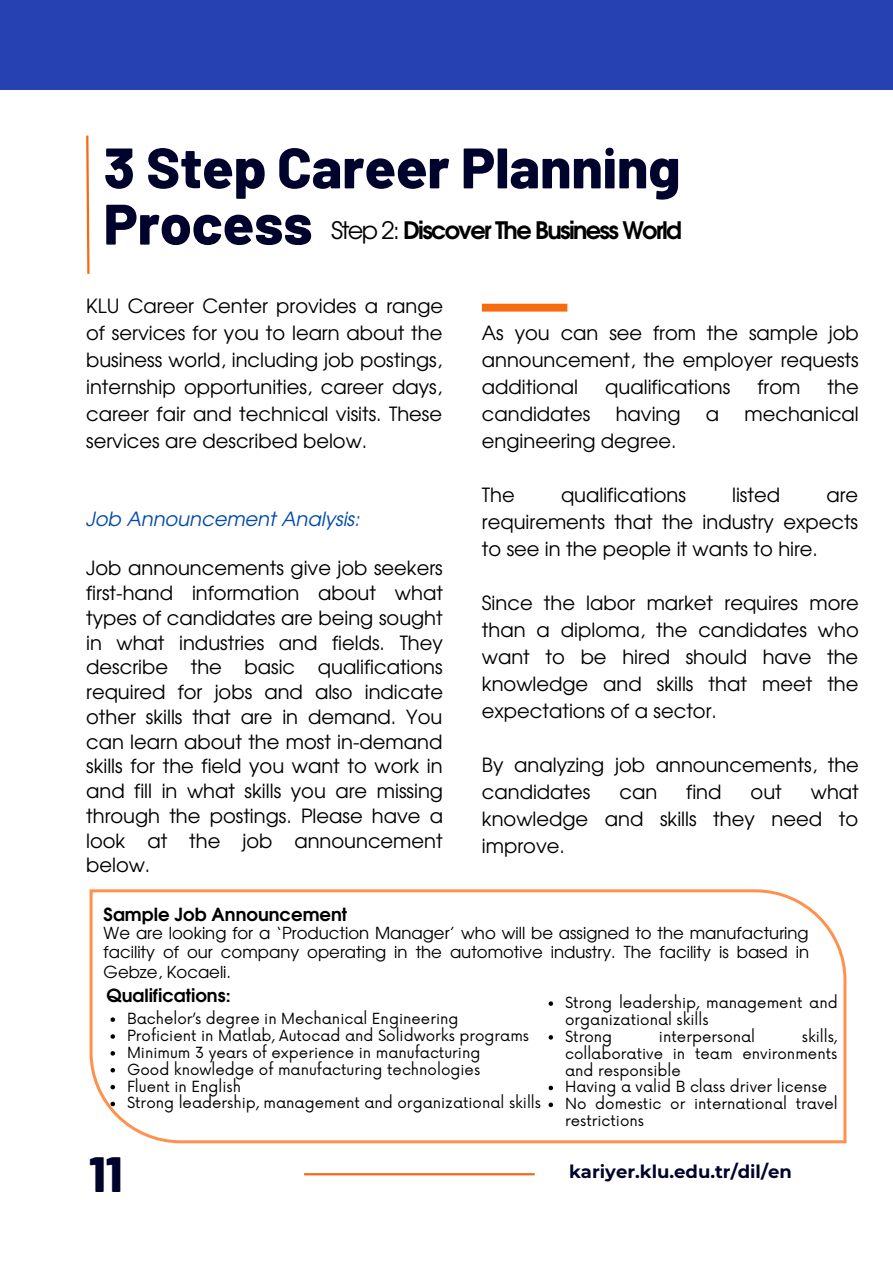
<style>
.page{position:relative;width:893px;height:1264px;background:#fff}
.page>*{position:absolute;margin:0;border:0;box-sizing:border-box;transform-origin:0 0}
.t1{font:800 57px/56.2px "Barlow";color:#00032b}
.t2{font:800 49.5px "Barlow";color:#00032b}
.t3{font:700 24px "Te X Gyre Adventor";letter-spacing:-.07em;color:#000}
.t4{font:19.5px/27px "Te X Gyre Adventor";color:#000;text-align:justify}
.t5{font:italic 19.5px "Te X Gyre Adventor";color:#004aad}
.t6{font:700 18px "Te X Gyre Adventor";color:#000}
.t7{font:700 18px "Montserrat";color:#00032b}
.t8{font:16.5px/19px "Te X Gyre Adventor";color:#000;text-align:justify}
.t9{font:15px/16.8px "Now";color:#000}
.s1{font-weight:400}
</style>
<div class="page">
<svg style="left:86px;top:135px;width:4px;height:139px"></svg>
<div style="left:0;top:0;width:892px;height:89px;background:#2541b2"></div>
<hr style="left:304px;top:1173px;width:230px;height:2px;background:#f66b0e">
<div style="left:482px;top:304px;width:85px;height:7px;background:#f66b0e"></div>
<svg style="left:89px;top:889px;width:757px;height:254px"></svg>
<svg style="left:110px;top:1017px;width:5px;height:4px"></svg>
<svg style="left:110px;top:1034px;width:5px;height:4px"></svg>
<svg style="left:110px;top:1051px;width:5px;height:4px"></svg>
<svg style="left:110px;top:1067px;width:5px;height:5px"></svg>
<svg style="left:110px;top:1084px;width:5px;height:5px"></svg>
<svg style="left:110px;top:1101px;width:5px;height:5px"></svg>
<svg style="left:548px;top:1001px;width:5px;height:4px"></svg>
<svg style="left:548px;top:1035px;width:5px;height:4px"></svg>
<svg style="left:548px;top:1085px;width:5px;height:5px"></svg>
<svg style="left:548px;top:1102px;width:5px;height:5px"></svg>
<p class="t1" style="left:104px;top:137px;width:578px">3 Step Career Planning<br>Process</p>
<p class="t3" style="left:331px;top:209px;width:352px"><span class="s1">Step 2:</span> Discover The Business World</p>
<p class="t4" style="left:86px;top:291px;width:358px">KLU Career Center provides a range of services for you to learn about the business world, including job postings, internship opportunities, career days, career fair and technical visits. These services are described below.</p>
<p class="t5" style="left:86px;top:503px;width:275px">Job Announcement Analysis:</p>
<p class="t4" style="left:86px;top:554px;width:358px;line-height:24.8px">Job announcements give job seekers first-hand information about what types of candidates are being sought in what industries and fields. They describe the basic qualifications required for jobs and also indicate other skills that are in demand. You can learn about the most in-demand skills for the field you want to work in and fill in what skills you are missing through the postings. Please have a look at the job announcement below.</p>
<p class="t4" style="left:482px;top:318px;width:378px">As you can see from the sample job announcement, the employer requests additional</p>
<p class="t4" style="left:605px;top:372px;width:126px">qualifications</p>
<p class="t4" style="left:757px;top:372px;width:45px">from</p>
<p class="t4" style="left:827px;top:372px;width:33px">the</p>
<p class="t4" style="left:482px;top:399px;width:110px">candidates</p>
<p class="t4" style="left:615px;top:399px;width:66px">having</p>
<p class="t4" style="left:705px;top:399px;width:15px">a</p>
<p class="t4" style="left:744px;top:399px;width:116px">mechanical</p>
<p class="t4" style="left:482px;top:426px;width:196px">engineering degree.</p>
<p class="t4" style="left:482px;top:480px;width:34px">The</p>
<p class="t4" style="left:561px;top:480px;width:126px">qualifications</p>
<p class="t4" style="left:732px;top:480px;width:49px">listed</p>
<p class="t4" style="left:482px;top:480px;width:378px;text-indent:344px">are requirements that the industry expects to see in the people it wants to hire.</p>
<p class="t4" style="left:482px;top:588px;width:378px">Since the labor market requires more than a diploma, the candidates who want to be hired should have the knowledge and skills that meet the expectations of a sector.</p>
<p class="t4" style="left:482px;top:750px;width:378px">By analyzing job announcements, the candidates</p>
<p class="t4" style="left:482px;top:777px;width:378px;text-indent:329px">what knowledge and skills they need to improve.</p>
<p class="t4" style="left:619px;top:777px;width:39px">can</p>
<p class="t4" style="left:686px;top:777px;width:37px">find</p>
<p class="t4" style="left:750px;top:777px;width:33px">out</p>
<p class="t6" style="left:104px;top:899px;width:245px">Sample Job Announcement</p>
<p class="t8" style="left:104px;top:922px;width:706px">We are looking for a ‘Production Manager’ who will be assigned to the manufacturing facility of our company operating in the automotive industry. The facility is based in Gebze, Kocaeli.</p>
<p class="t9" style="left:127px;top:1011px;width:333px">Bachelor’s degree i n Mechanical Engi neeri ng</p>
<p class="t9" style="left:127px;top:1027px;width:403px">Proficient i n Matlab, Autocad and Solidworks programs</p>
<p class="t9" style="left:127px;top:1044px;width:355px">Mi ni mum 3 years of experience i n manufacturi ng</p>
<p class="t9" style="left:127px;top:1061px;width:354px">Good knowledge of manufacturi ng technologies</p>
<p class="t9" style="left:127px;top:1078px;width:116px">Fluent in English</p>
<p class="t9" style="left:127px;top:1095px;width:415px">Strong leadershi p, management and organizational ski lls</p>
<p class="t6" style="left:106px;top:979px;width:126px">Qualifications:</p>
<p class="t9" style="left:565px;top:995px;width:274px">Strong leadershi p, management and organizational ski lls</p>
<p class="t9" style="left:565px;top:1028px;width:49px">Strong</p>
<p class="t9" style="left:659px;top:1028px;width:98px">i nterpersonal</p>
<p class="t9" style="left:565px;top:1028px;width:274px;text-align:justify;text-indent:237px">ski lls, collaborative i n team envi ronments and responsi ble</p>
<p class="t9" style="left:565px;top:1079px;width:263px">Havi ng a valid B class driver license</p>
<p class="t9" style="left:565px;top:1096px;width:274px">No domestic or i nternational travel restrictions</p>
<p class="t2" style="left:89px;top:1142px;width:35px">11</p>
<p class="t7" style="left:569px;top:1160px;width:224px">kariyer.klu.edu.tr/dil/en</p>
</div>
